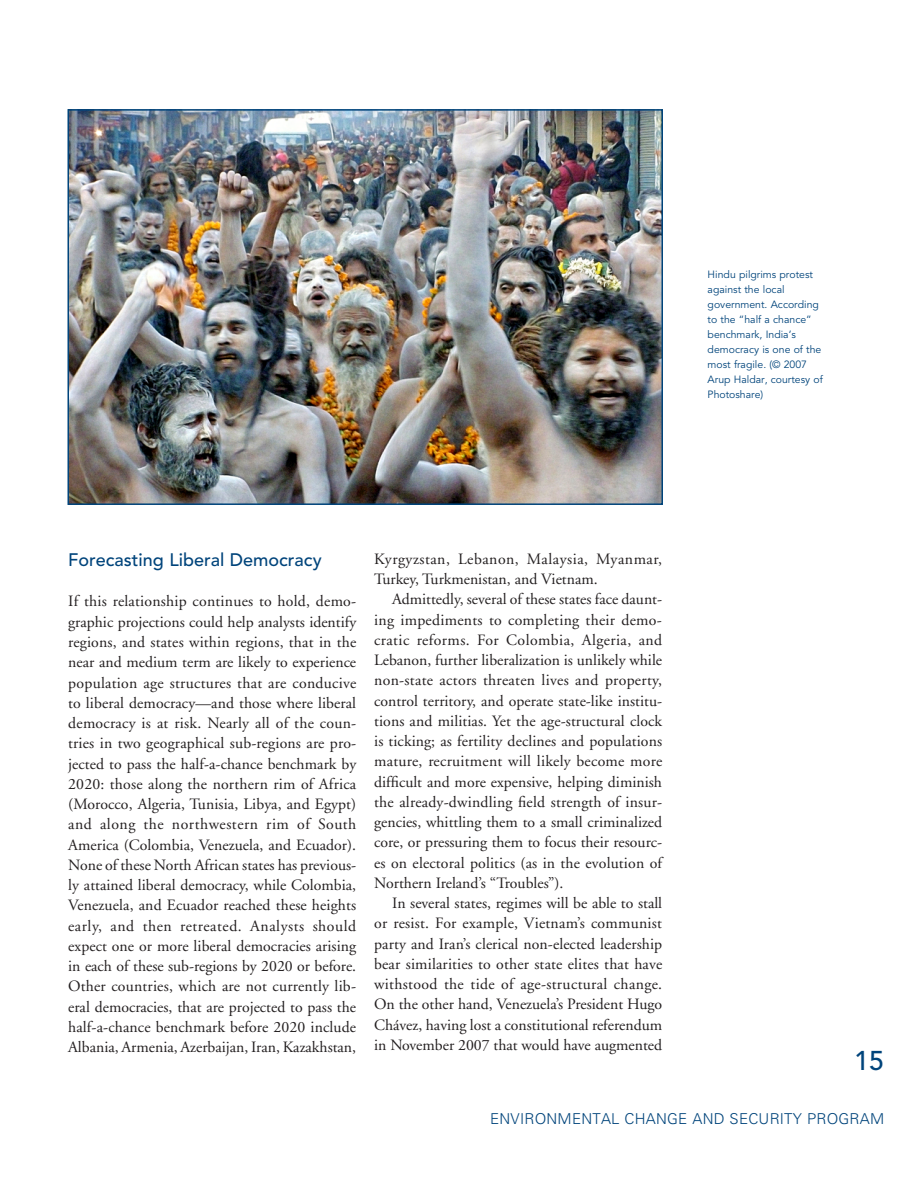
<style>
.page{position:relative;width:918px;height:1188px;background:#fff}
.page>*{position:absolute;margin:0;border:0;box-sizing:border-box;transform-origin:0 0}
.t1{font:500 27px "Avenir";color:#00447b}
.t2{font:500 18px "Avenir";color:#00447b}
.t3{font:15.75px/20.2px "Adobe Garamond";color:#231f20;text-align:justify}
.t4{font:300 15px "Univers";letter-spacing:.015em;color:#00447b}
.t5{font:10.5px/15px "Avenir";color:#00447b}
</style>
<div class="page">
<img style="left:71px;top:112px;width:589px;height:390px">
<div style="left:68px;top:109px;width:595px;height:396px;border:2px solid #00447b"></div>
<p class="t5" style="left:708px;top:267px;width:117px">H indu pilgrims protest against the local government. According to the “half a chance” benchmark, I ndia’s democracy is one of the most fragile. (© 2007<br>Arup H aldar, courtesy of<br>Photoshare)</p>
<p class="t2" style="left:68px;top:549px;width:255px">Forecasting Liberal Democracy</p>
<p class="t3" style="left:68px;top:592px;width:290px">If this relationship continues to hold, demo&shy;graphic projections could help analysts identify regions, and states within regions, that in the near and medium term are likely to experience population age structures that are conducive to liberal democracy—and those where liberal democracy is at risk. Nearly all of the coun&shy;tries in two geographical sub-regions are pro&shy;jected to pass the half-a-chance benchmark by 2020: those along the northern rim of Africa (Morocco, Algeria, Tunisia, Libya, and Egypt) and along the northwestern rim of South America (Colombia, Venezuela, and Ecuador).<br>None of these North African states has previous&shy;ly attained liberal democracy, while Colombia, Venezuela, and Ecuador reached these heights early, and then retreated. Analysts should expect one or more liberal democracies arising in each of these sub-regions by 2020 or before.<br>Other countries, which are not currently lib&shy;eral democracies, that are projected to pass the half-a-chance benchmark before 2020 include Albania, Armenia, Azerbaijan, Iran, Kazakhstan,</p>
<p class="t3" style="left:374px;top:549px;width:289px">Kyrgyzstan, Lebanon, Malaysia, Myanmar,<br>Turkey, Turkmenistan, and Vietnam.</p>
<p class="t3" style="left:374px;top:590px;width:290px;text-indent:18px">Admittedly, several of these states face daunt&shy;ing impediments to completing their demo&shy;cratic reforms. For Colombia, Algeria, and Lebanon, further liberalization is unlikely while non-state actors threaten lives and property, control territory, and operate state-like institu&shy;tions and militias. Yet the age-structural clock is ticking; as fertility declines and populations mature, recruitment will likely become more difficult and more expensive, helping diminish the already-dwindling field strength of insur&shy;gencies, whittling them to a small criminalized core, or pressuring them to focus their resourc&shy;es on electoral politics (as in the evolution of Northern Ireland’s “Troubles”).</p>
<p class="t3" style="left:374px;top:893px;width:290px;text-indent:18px">In several states, regimes will be able to stall or resist. For example, Vietnam’s communist party and Iran’s clerical non-elected leadership bear similarities to other state elites that have withstood the tide of age-structural change.<br>On the other hand, Venezuela’s President Hugo Chávez, having lost a constitutional referendum in November 2007 that would have augmented</p>
<h1 class="t1" style="left:854px;top:1045px;width:32px">15</h1>
<p class="t4" style="left:490px;top:1109px;width:396px">ENVIRONMENTAL CHANGE AND SECURITY PROGRAM</p>
</div>
